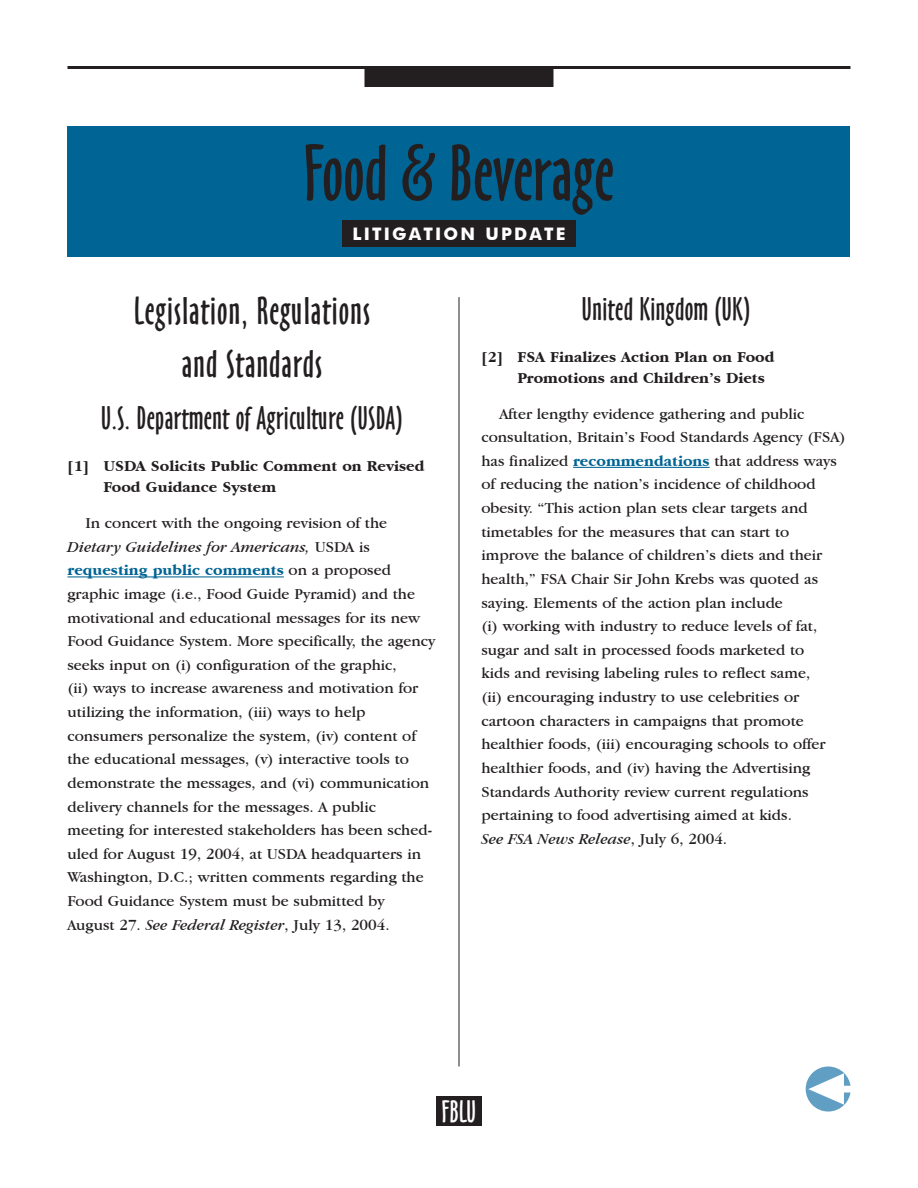
<style>
.page{position:relative;width:918px;height:1188px;background:#fff}
.page>*{position:absolute;margin:0;border:0;box-sizing:border-box;transform-origin:0 0}
.t1{font:73.5px "Oz Handicraft BT";color:#231f20}
.t2{font:36px/52.5px "Oz Handicraft BT";letter-spacing:.03em;color:#231f20;text-align:center}
.t3{font:30px "Oz Handicraft BT";letter-spacing:.015em;color:#231f20}
.t4{font:28.5px "Oz Handicraft BT";color:#fff}
.t5{font:700 17.25px "Futura BT";letter-spacing:.125em;color:#fff}
.t6{font:15.75px/23.7px "Garamond IT Cby BT";color:#231f20}
.t7{font:700 15.75px/21px "Garamond IT Cby BT";color:#231f20}
.s1{font-style:italic}
.s2{font-weight:700;color:#006494}
</style>
<div class="page">
<hr style="left:68px;top:66px;width:782px;height:3px;background:#231f20">
<div style="left:364px;top:69px;width:190px;height:18px;background:#231f20"></div>
<hr style="left:459px;top:297px;width:1px;height:770px;background:#231f20">
<div style="left:436px;top:1096px;width:46px;height:30px;background:#231f20"></div>
<svg style="left:806px;top:1066px;width:44px;height:46px"></svg>
<div style="left:68px;top:126px;width:782px;height:131px;background:#006494"></div>
<div style="left:342px;top:220px;width:234px;height:27px;background:#231f20"></div>
<hr style="left:68px;top:576px;width:216px;height:1px;background:#006494">
<hr style="left:573px;top:467px;width:137px;height:1px;background:#006494">
<h1 class="t1" style="left:304px;top:131px;width:312px">Food &amp; Beverage</h1>
<p class="t5" style="left:352px;top:223px;width:215px">LITIGATION UPDATE</p>
<h2 class="t2" style="left:134px;top:286px;width:238px">Legislation, Regulations and Standards</h2>
<h3 class="t3" style="left:101px;top:401px;width:303px">U.S. Department of Agriculture (USDA)</h3>
<p class="t7" style="left:103px;top:456px;width:323px;text-indent:-36px">[1] USDA Solicits Public Comment on Revised<br>Food Guidance System</p>
<p class="t6" style="left:67px;top:511px;width:369px;text-indent:18px">In concert with the ongoing revision of the <span class="s1">Dietary Guidelines for Americans,</span> USDA is <span class="s2">requesting public comments</span> on a proposed graphic image (i.e., Food Guide Pyramid) and the motivational and educational messages for its new Food Guidance System. More specifically, the agency seeks input on (i) configuration of the graphic,<br>(ii) ways to increase awareness and motivation for utilizing the information, (iii) ways to help consumers personalize the system, (iv) content of the educational messages, (v) interactive tools to demonstrate the messages, and (vi) communication delivery channels for the messages. A public meeting for interested stakeholders has been sched&shy;uled for August 19, 2004, at USDA headquarters in Washington, D.C.; written comments regarding the Food Guidance System must be submitted by August 27. <span class="s1">See Federal Register</span>, July 13, 2004.</p>
<h3 class="t3" style="left:582px;top:292px;width:170px">United Kingdom (UK)</h3>
<p class="t7" style="left:517px;top:346px;width:259px;text-indent:-36px">[2] FSA Finalizes Action Plan on Food<br>Promotions and Children’s Diets</p>
<p class="t6" style="left:481px;top:401px;width:366px;text-indent:18px">After lengthy evidence gathering and public consultation, Britain’s Food Standards Agency (FSA) has finalized <span class="s2">recommendations</span> that address ways of reducing the nation’s incidence of childhood obesity. “This action plan sets clear targets and timetables for the measures that can start to improve the balance of children’s diets and their health,” FSA Chair Sir John Krebs was quoted as saying. Elements of the action plan include<br>(i) working with industry to reduce levels of fat, sugar and salt in processed foods marketed to<br>kids and revising labeling rules to reflect same,<br>(ii) encouraging industry to use celebrities or cartoon characters in campaigns that promote healthier foods, (iii) encouraging schools to offer healthier foods, and (iv) having the Advertising Standards Authority review current regulations pertaining to food advertising aimed at kids.<br><span class="s1">See FSA News Release</span>, July 6, 2004.</p>
<h3 class="t4" style="left:442px;top:1095px;width:36px">FBLU</h3>
</div>
